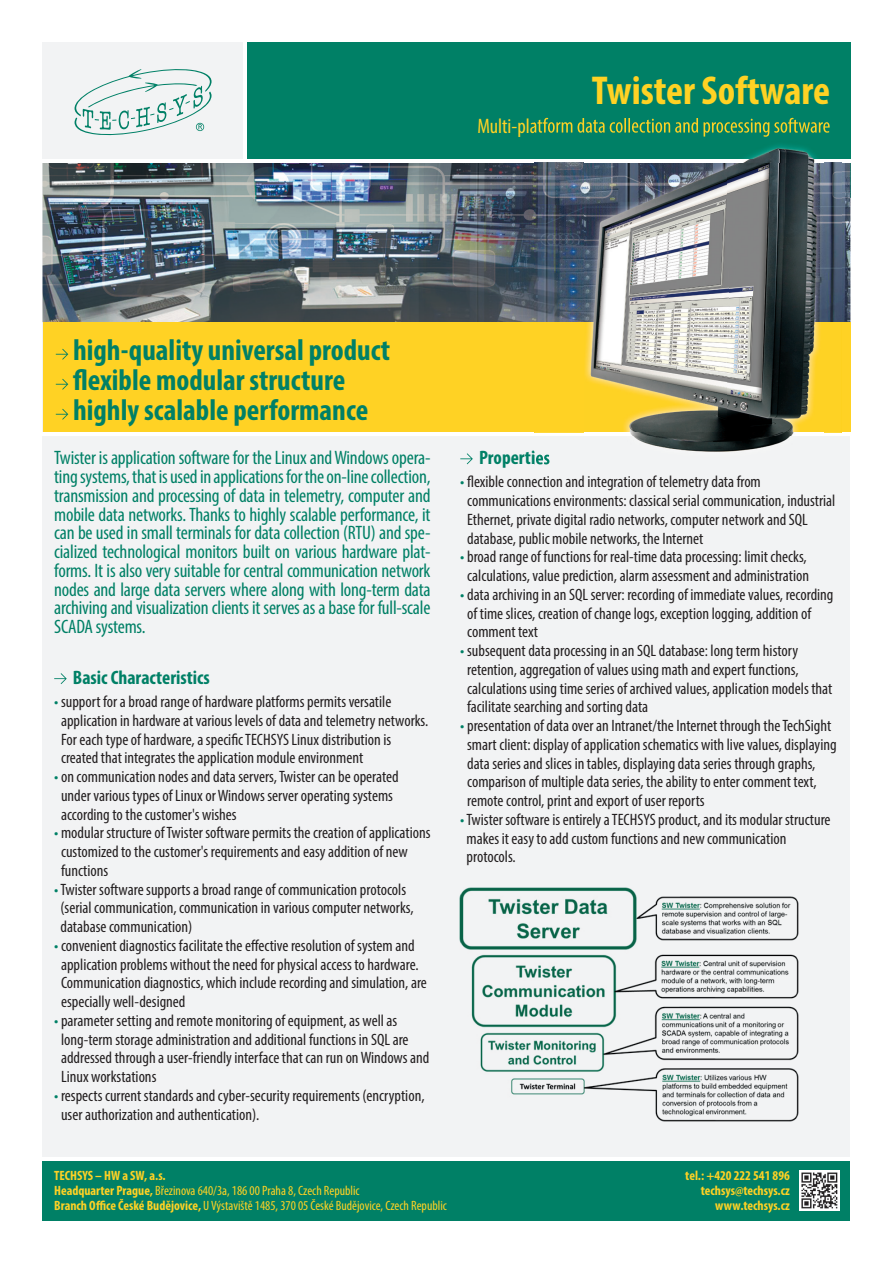
<style>
.page{position:relative;width:893px;height:1263px;background:#fff}
.page>*{position:absolute;margin:0;border:0;box-sizing:border-box;transform-origin:0 0}
.t1{font:700 condensed 40.5px "Myriad Pro";color:#ffd224}
.t2{font:700 condensed 30px/30px "Myriad Pro";color:#008066}
.t3{font:condensed 19.5px/18.8px "Myriad Pro";letter-spacing:-.01em;color:#008066;text-align:justify}
.t4{font:700 condensed 19.5px "Myriad Pro";color:#008066}
.t5{font:condensed 16.5px/18.8px "Myriad Pro";color:#231f20}
.t6{font:condensed 13.5px/15px "Myriad Pro";color:#ffd224}
.t7{font:700 condensed 13.5px/15px "Myriad Pro";color:#ffd224;text-align:right}
.s1{color:#008066}
.s2{font-weight:700}
</style>
<div class="page">
<div style="left:43px;top:43px;width:807px;height:1169px;background:#f2f3f4"></div>
<div style="left:247px;top:43px;width:603px;height:155px;background:#008066"></div>
<img style="left:43px;top:162px;width:807px;height:160px">
<div style="left:43px;top:1159px;width:807px;height:62px;background:#008066"></div>
<div style="left:43px;top:322px;width:807px;height:113px;background:#ffd224"></div>
<svg style="left:56px;top:349px;width:12px;height:11px"></svg>
<svg style="left:56px;top:379px;width:12px;height:11px"></svg>
<svg style="left:56px;top:409px;width:12px;height:11px"></svg>
<svg style="left:75px;top:69px;width:137px;height:67px"></svg>
<hr style="left:13px;top:159px;width:859px;height:3px;background:#fff">
<hr style="left:13px;top:433px;width:859px;height:3px;background:#fff">
<hr style="left:13px;top:1158px;width:859px;height:3px;background:#fff">
<hr style="left:243px;top:26px;width:3px;height:133px;background:#fff">
<svg style="left:54px;top:673px;width:13px;height:11px"></svg>
<svg style="left:460px;top:453px;width:13px;height:11px"></svg>
<img style="left:799px;top:1170px;width:40px;height:40px">
<img style="left:535px;top:117px;width:306px;height:346px">
<img style="left:535px;top:118px;width:295px;height:19px">
<img style="left:535px;top:451px;width:14px;height:14px">
<img style="left:584px;top:433px;width:240px;height:26px">
<img style="left:584px;top:141px;width:240px;height:21px">
<img style="left:459px;top:887px;width:340px;height:235px">
<h1 class="t1" style="left:592px;top:65px;width:240px">Twister Software</h1>
<h2 class="t2" style="left:73px;top:334px;width:319px">high-quality universal product flexible modular structure highly scalable performance</h2>
<p class="t3" style="left:54px;top:448px;width:378px">Twister is application software for the Linux and Windows opera&shy;ting systems, that is used in applications for the on-line collection, transmission and processing of data in telemetry, computer and mobile data networks. Thanks to highly scalable performance, it can be used in small terminals for data collection (RTU) and spe&shy;cialized technological monitors built on various hardware plat&shy;forms. It is also very suitable for central communication network nodes and large data servers where along with long-term data archiving and visualization clients it serves as a base for full-scale SCADA systems.</p>
<p class="t4" style="left:73px;top:665px;width:138px">Basic Characteristics</p>
<p class="t5" style="left:61px;top:692px;width:369px;text-indent:-7px"><span class="s1">•</span> support for a broad range of hardware platforms permits versatile application in hardware at various levels of data and telemetry networks.<br>For each type of hardware, a specific TECHSYS Linux distribution is created that integrates the application module environment</p>
<p class="t5" style="left:61px;top:767px;width:339px;text-indent:-7px"><span class="s1">•</span> on communication nodes and data servers, Twister can be operated under various types of Linux or Windows server operating systems according to the customer's wishes</p>
<p class="t5" style="left:61px;top:823px;width:371px;text-indent:-7px"><span class="s1">•</span> modular structure of Twister software permits the creation of applications customized to the customer's requirements and easy addition of new functions</p>
<p class="t5" style="left:60px;top:879px;width:355px;text-indent:-6px"><span class="s1">•</span> Twister software supports a broad range of communication protocols (serial communication, communication in various computer networks, database communication)</p>
<p class="t5" style="left:61px;top:936px;width:367px;text-indent:-7px"><span class="s1">•</span> convenient diagnostics facilitate the effective resolution of system and application problems without the need for physical access to hardware.<br>Communication diagnostics, which include recording and simulation, are especially well-designed</p>
<p class="t5" style="left:61px;top:1011px;width:370px;text-indent:-7px"><span class="s1">•</span> parameter setting and remote monitoring of equipment, as well as long-term storage administration and additional functions in SQL are addressed through a user-friendly interface that can run on Windows and Linux workstations</p>
<p class="t5" style="left:61px;top:1086px;width:365px;text-indent:-7px"><span class="s1">•</span> respects current standards and cyber-security requirements (encryption, user authorization and authentication).</p>
<p class="t4" style="left:479px;top:446px;width:72px">Properties</p>
<p class="t5" style="left:467px;top:472px;width:370px;text-indent:-7px"><span class="s1">•</span> flexible connection and integration of telemetry data from communications environments: classical serial communication, industrial Ethernet, private digital radio networks, computer network and SQL database, public mobile networks, the Internet</p>
<p class="t5" style="left:460px;top:547px;width:350px;text-align:center"><span class="s1">•</span> broad range of functions for real-time data processing: limit checks, calculations, value prediction, alarm assessment and administration</p>
<p class="t5" style="left:467px;top:585px;width:368px;text-indent:-7px"><span class="s1">•</span> data archiving in an SQL server: recording of immediate values, recording of time slices, creation of change logs, exception logging, addition of comment text</p>
<p class="t5" style="left:467px;top:641px;width:367px;text-indent:-7px"><span class="s1">•</span> subsequent data processing in an SQL database: long term history retention, aggregation of values using math and expert functions, calculations using time series of archived values, application models that facilitate searching and sorting data</p>
<p class="t5" style="left:467px;top:716px;width:371px;text-indent:-7px"><span class="s1">•</span> presentation of data over an Intranet/the Internet through the TechSight smart client: display of application schematics with live values, displaying data series and slices in tables, displaying data series through graphs, comparison of multiple data series, the ability to enter comment text, remote control, print and export of user reports</p>
<p class="t5" style="left:467px;top:810px;width:366px;text-indent:-6px"><span class="s1">•</span> Twister software is entirely a TECHSYS product, and its modular structure makes it easy to add custom functions and new communication protocols.</p>
<p class="t6" style="left:54px;top:1167px;width:394px"><span class="s2">TECHSYS – HW a SW, a.s.<br>Headquarter Prague,</span> Březinova 640/3a, 186 00 Praha 8, Czech Republic<br><span class="s2">Branch Office České Budějovice,</span> U Výstaviště 1485, 370 05 České Budějovice, Czech Republic</p>
<p class="t7" style="left:685px;top:1167px;width:106px">tel.: +420 222 541 896 techsys@techsys.cz www.techsys.cz</p>
</div>
